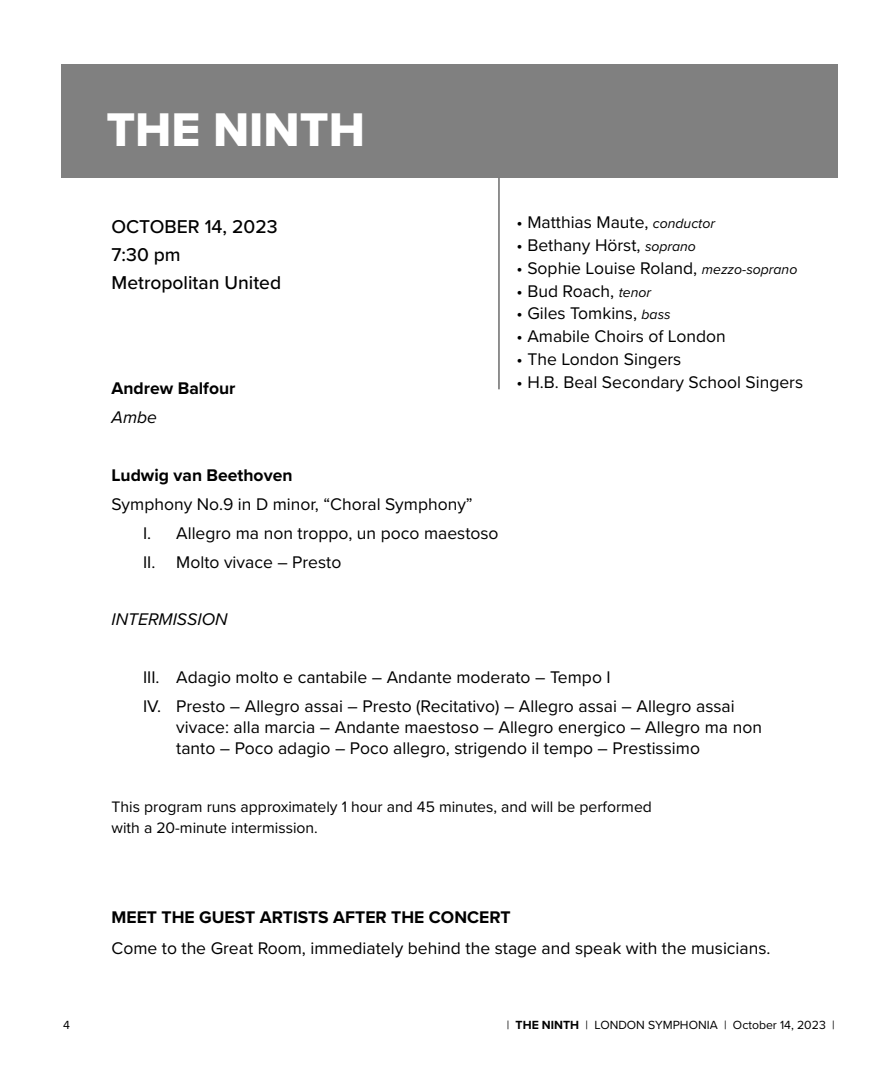
<style>
.page{position:relative;width:882px;height:1071px;background:#fff}
.page>*{position:absolute;margin:0;border:0;box-sizing:border-box;transform-origin:0 0}
.t1{font:49px "Proxima Nova Extrabld";color:#fff}
.t2{font:500 19.25px/28px "Proxima Nova";color:#000}
.t3{font:17.5px/28.9px "Proxima Nova";color:#000}
.t4{font:700 17.5px "Proxima Nova";color:#000}
.t5{font:italic 17.5px "Proxima Nova";color:#000}
.t6{font:15.75px/21px "Proxima Nova";color:#000}
.t7{font:12.25px "Proxima Nova";color:#000}
.s1{font-style:italic;font-size:14px}
.s2{font-weight:700}
</style>
<div class="page">
<div style="left:61px;top:65px;width:776px;height:113px;background:#808080"></div>
<hr style="left:498px;top:178px;width:2px;height:211px;background:#000">
<h1 class="t1" style="left:106px;top:94px;width:260px">THE NINTH</h1>
<p class="t2" style="left:112px;top:212px;width:171px">OCTOBER 14, 2023<br>7:30 pm<br>Metropolitan United</p>
<p class="t4" style="left:112px;top:375px;width:126px">Andrew Balfour</p>
<p class="t5" style="left:112px;top:404px;width:47px">Ambe</p>
<p class="t4" style="left:112px;top:462px;width:182px">Ludwig van Beethoven</p>
<p class="t3" style="left:143px;top:489px;width:357px;text-indent:-32px">Symphony No.9 in D minor, “Choral Symphony”<br>I. Allegro ma non troppo, un poco maestoso<br>II. Molto vivace – Presto</p>
<p class="t5" style="left:112px;top:606px;width:117px">INTERMISSION</p>
<p class="t3" style="left:517px;top:207px;width:200px">• Matthias Maute, <span class="s1">conductor</span></p>
<p class="t3" style="left:517px;top:230px;width:181px">• Bethany Hörst, <span class="s1">soprano</span></p>
<p class="t3" style="left:517px;top:253px;width:282px">• Sophie Louise Roland, <span class="s1">mezzo-soprano</span></p>
<p class="t3" style="left:517px;top:276px;width:136px">• Bud Roach, <span class="s1">tenor</span></p>
<p class="t3" style="left:517px;top:298px;width:156px">• Giles Tomkins, <span class="s1">bass</span></p>
<p class="t3" style="left:517px;top:321px;width:211px">• Amabile Choirs of London</p>
<p class="t3" style="left:517px;top:344px;width:166px">• The London Singers</p>
<p class="t3" style="left:517px;top:367px;width:288px">• H.B. Beal Secondary School Singers</p>
<p class="t3" style="left:143px;top:662px;width:593px">III. Adagio molto e cantabile – Andante moderato – Tempo I<br>IV. Presto – Allegro assai – Presto (Recitativo) – Allegro assai – Allegro assai</p>
<p class="t3" style="left:176px;top:716px;width:587px;line-height:21px">vivace: alla marcia – Andante maestoso – Allegro energico – Allegro ma non tanto – Poco adagio – Poco allegro, strigendo il tempo – Prestissimo</p>
<p class="t6" style="left:112px;top:795px;width:542px">This program runs approximately 1 hour and 45 minutes, and will be performed with a 20-minute intermission.</p>
<p class="t4" style="left:112px;top:904px;width:401px">MEET THE GUEST ARTISTS AFTER THE CONCERT</p>
<p class="t3" style="left:112px;top:933px;width:661px">Come to the Great Room, immediately behind the stage and speak with the musicians.</p>
<p class="t7" style="left:63px;top:1016px;width:8px">4</p>
<p class="t7" style="left:507px;top:1016px;width:330px">| <span class="s2">THE NINTH</span> | LONDON SYMPHONIA | October 14, 2023 |</p>
</div>
